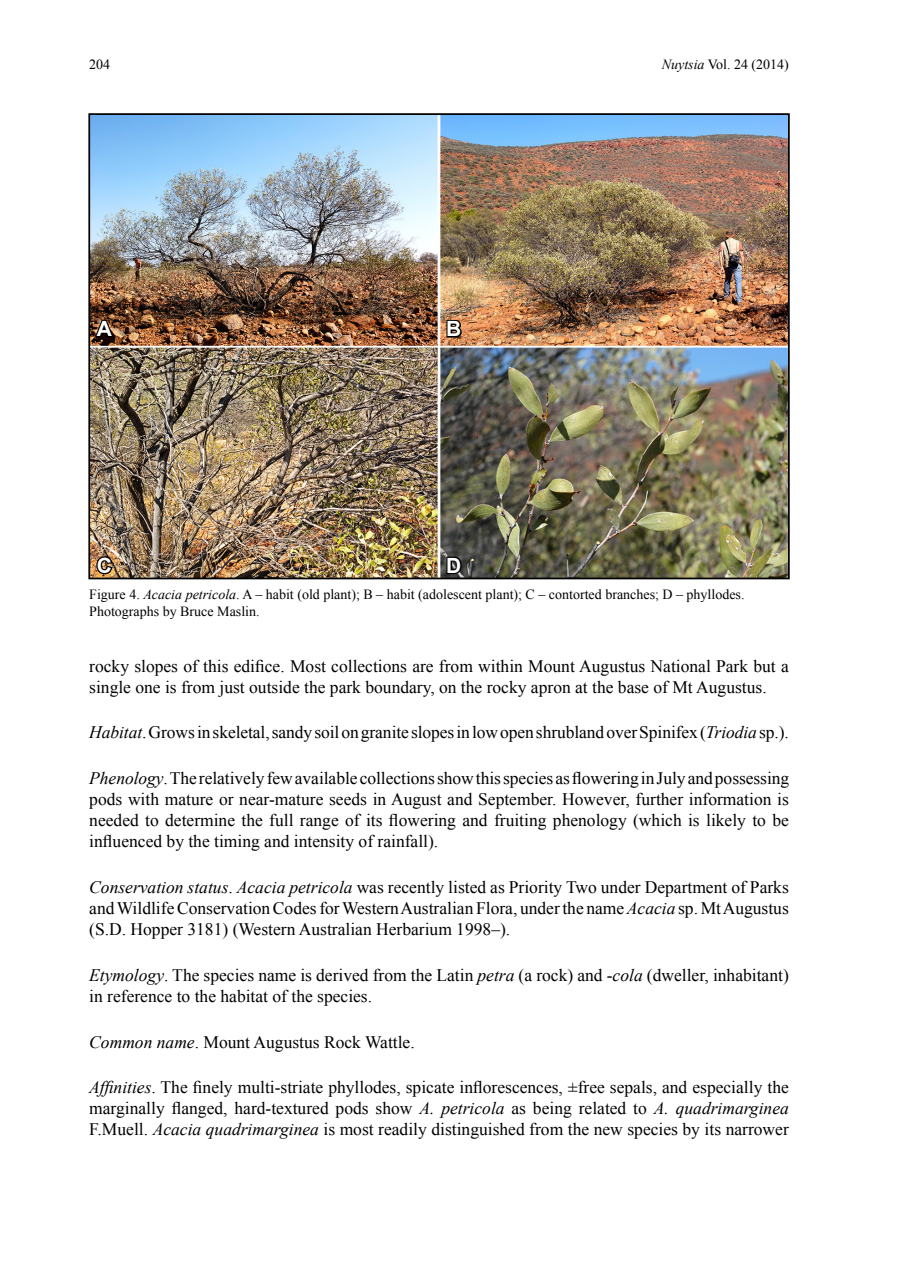
<style>
.page{position:relative;width:903px;height:1270px;background:#fff}
.page>*{position:absolute;margin:0;border:0;box-sizing:border-box;transform-origin:0 0}
.t1{font:700 21px "Arial";color:#fff}
.nBody{font:17.5px/21px "Times New Roman";color:#000;text-align:justify}
.nFigureCaption{font:14px/16.8px "Times New Roman";color:#000}
.s1{font-style:italic}
</style>
<div class="page">
<img style="left:91px;top:116px;width:696px;height:460px">
<div style="left:88px;top:113px;width:702px;height:466px;border:2px solid #000"></div>
<svg style="left:93px;top:317px;width:23px;height:22px"></svg>
<svg style="left:445px;top:318px;width:19px;height:21px"></svg>
<svg style="left:95px;top:554px;width:19px;height:22px"></svg>
<svg style="left:445px;top:555px;width:18px;height:20px"></svg>
<p class="nFigureCaption" style="left:89px;top:56px;width:22px">204</p>
<p class="nFigureCaption" style="left:662px;top:56px;width:129px"><span class="s1">Nuytsia</span> Vol. 24 (2014)</p>
<p class="t1" style="left:97px;top:315px;width:17px">A</p>
<p class="t1" style="left:446px;top:315px;width:17px">B</p>
<p class="t1" style="left:97px;top:551px;width:17px">C</p>
<p class="t1" style="left:446px;top:551px;width:17px">D</p>
<p class="nFigureCaption" style="left:89px;top:586px;width:657px">Figure 4. <span class="s1">Acacia petricola</span>. A – habit (old plant); B – habit (adolescent plant); C – contorted branches; D – phyllodes.<br>Photographs by Bruce Maslin.</p>
<p class="nBody" style="left:89px;top:655px;width:701px">rocky slopes of this edifice. Most collections are from within Mount Augustus National Park but a single one is from just outside the park boundary, on the rocky apron at the base of Mt Augustus.</p>
<p class="nBody" style="left:89px;top:722px;width:701px"><span class="s1">Habitat</span>. Grows in skeletal, sandy soil on granite slopes in low open shrubland over Spinifex (<span class="s1">Triodia</span> sp.).</p>
<p class="nBody" style="left:89px;top:768px;width:701px"><span class="s1">Phenology</span>. The relatively few available collections show this species as flowering in July and possessing pods with mature or near-mature seeds in August and September. However, further information is needed to determine the full range of its flowering and fruiting phenology (which is likely to be influenced by the timing and intensity of rainfall).</p>
<p class="nBody" style="left:89px;top:876px;width:701px"><span class="s1">Conservation status</span>. <span class="s1">Acacia petricola</span> was recently listed as Priority Two under Department of Parks and Wildlife Conservation Codes for Western Australian Flora, under the name <span class="s1">Acacia</span> sp. Mt Augustus (S.D. Hopper 3181) (Western Australian Herbarium 1998–).</p>
<p class="nBody" style="left:89px;top:964px;width:701px"><span class="s1">Etymology</span>. The species name is derived from the Latin <span class="s1">petra</span> (a rock) and -<span class="s1">cola</span> (dweller, inhabitant) in reference to the habitat of the species.</p>
<p class="nBody" style="left:89px;top:1031px;width:327px"><span class="s1">Common name</span>. Mount Augustus Rock Wattle.</p>
<p class="nBody" style="left:89px;top:1077px;width:701px"><span class="s1">Affinities</span>. The finely multi-striate phyllodes, spicate inflorescences, ±free sepals, and especially the marginally flanged, hard-textured pods show <span class="s1">A. petricola</span> as being related to <span class="s1">A. quadrimarginea </span>F.Muell. <span class="s1">Acacia quadrimarginea</span> is most readily distinguished from the new species by its narrower</p>
</div>
